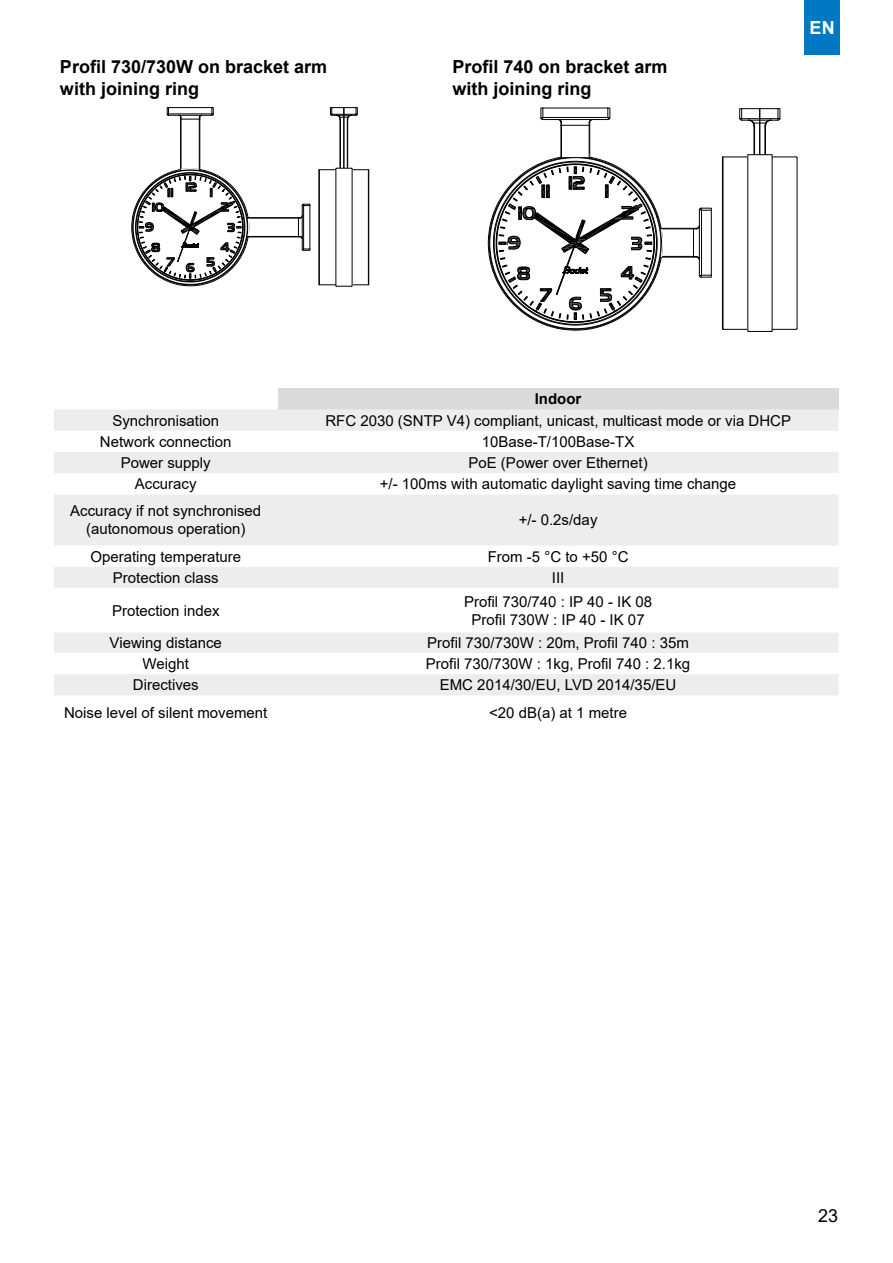
<style>
.page{position:relative;width:893px;height:1263px;background:#fff}
.page>*{position:absolute;margin:0;border:0;box-sizing:border-box;transform-origin:0 0}
.t1{font:700 18px/21.6px "Arial";color:#000}
.t2{font:18px "Arial";color:#000}
.t3{font:700 18px "Arial";color:#fff}
.t4{font:15px/18px "Arial";color:#000;text-align:center}
.t5{font:700 15px "Arial";color:#000}
</style>
<div class="page">
<div style="left:804px;top:0;width:36px;height:54px;background:#0079c2"></div>
<hr style="left:310px;top:206px;width:1px;height:43px;background:#000">
<hr style="left:368px;top:170px;width:1px;height:114px;background:#000">
<svg style="left:352px;top:284px;width:17px;height:2px"></svg>
<hr style="left:319px;top:170px;width:1px;height:114px;background:#000">
<svg style="left:319px;top:284px;width:17px;height:2px"></svg>
<svg style="left:318px;top:107px;width:51px;height:164px"></svg>
<div style="left:336px;top:168px;width:16px;height:118px;background:#fff"></div>
<svg style="left:131px;top:107px;width:179px;height:179px"></svg>
<hr style="left:797px;top:157px;width:1px;height:172px;background:#000">
<svg style="left:773px;top:328px;width:25px;height:2px"></svg>
<hr style="left:723px;top:157px;width:1px;height:172px;background:#000">
<hr style="left:722px;top:157px;width:1px;height:172px;background:#000">
<svg style="left:722px;top:328px;width:25px;height:2px"></svg>
<svg style="left:722px;top:108px;width:76px;height:200px"></svg>
<div style="left:748px;top:155px;width:24px;height:176px;background:#fff"></div>
<svg style="left:488px;top:107px;width:224px;height:224px"></svg>
<div style="left:278px;top:388px;width:561px;height:21px;background:#dadada"></div>
<svg style="left:54px;top:409px;width:785px;height:286px;fill:#ededed"></svg>
<p class="t1" style="left:60px;top:56px;width:269px">Profil 730/730W on bracket arm with joining ring</p>
<p class="t1" style="left:452px;top:56px;width:217px">Profil 740 on bracket arm with joining ring</p>
<p class="t3" style="left:810px;top:15px;width:27px">EN</p>
<p class="t5" style="left:535px;top:388px;width:48px">Indoor</p>
<p class="t4" style="left:112px;top:411px;width:108px">Synchronisation</p>
<p class="t4" style="left:325px;top:411px;width:467px">RFC 2030 (SNTP V4) compliant, unicast, multicast mode or via DHCP</p>
<p class="t4" style="left:100px;top:432px;width:133px">Network connection</p>
<p class="t4" style="left:482px;top:432px;width:154px">10Base-T/100Base-TX</p>
<p class="t4" style="left:121px;top:454px;width:92px">Power supply</p>
<p class="t4" style="left:468px;top:454px;width:181px">PoE (Power over Ethernet)</p>
<p class="t4" style="left:135px;top:475px;width:63px">Accuracy</p>
<p class="t4" style="left:380px;top:475px;width:358px">+/- 100ms with automatic daylight saving time change</p>
<p class="t4" style="left:70px;top:502px;width:192px">Accuracy if not synchronised (autonomous operation)</p>
<p class="t4" style="left:519px;top:511px;width:80px">+/- 0.2s/day</p>
<p class="t4" style="left:90px;top:547px;width:152px">Operating temperature</p>
<p class="t4" style="left:488px;top:547px;width:142px">From -5 °C to +50 °C</p>
<p class="t4" style="left:113px;top:568px;width:107px">Protection class</p>
<p class="t4" style="left:552px;top:568px;width:14px">III</p>
<p class="t4" style="left:112px;top:601px;width:109px">Protection index</p>
<p class="t4" style="left:464px;top:592px;width:190px">Profil 730/740 : IP 40 - IK 08<br>Profil 730W : IP 40 - IK 07</p>
<p class="t4" style="left:110px;top:634px;width:114px">Viewing distance</p>
<p class="t4" style="left:427px;top:634px;width:263px">Profil 730/730W : 20m, Profil 740 : 35m</p>
<p class="t4" style="left:143px;top:655px;width:48px">Weight</p>
<p class="t4" style="left:426px;top:655px;width:266px">Profil 730/730W : 1kg, Profil 740 : 2.1kg</p>
<p class="t4" style="left:133px;top:676px;width:67px">Directives</p>
<p class="t4" style="left:440px;top:676px;width:238px">EMC 2014/30/EU, LVD 2014/35/EU</p>
<p class="t4" style="left:64px;top:703px;width:205px">Noise level of silent movement</p>
<p class="t4" style="left:489px;top:703px;width:139px">&lt;20 dB(a) at 1 metre</p>
<p class="t2" style="left:818px;top:1203px;width:22px">23</p>
</div>
